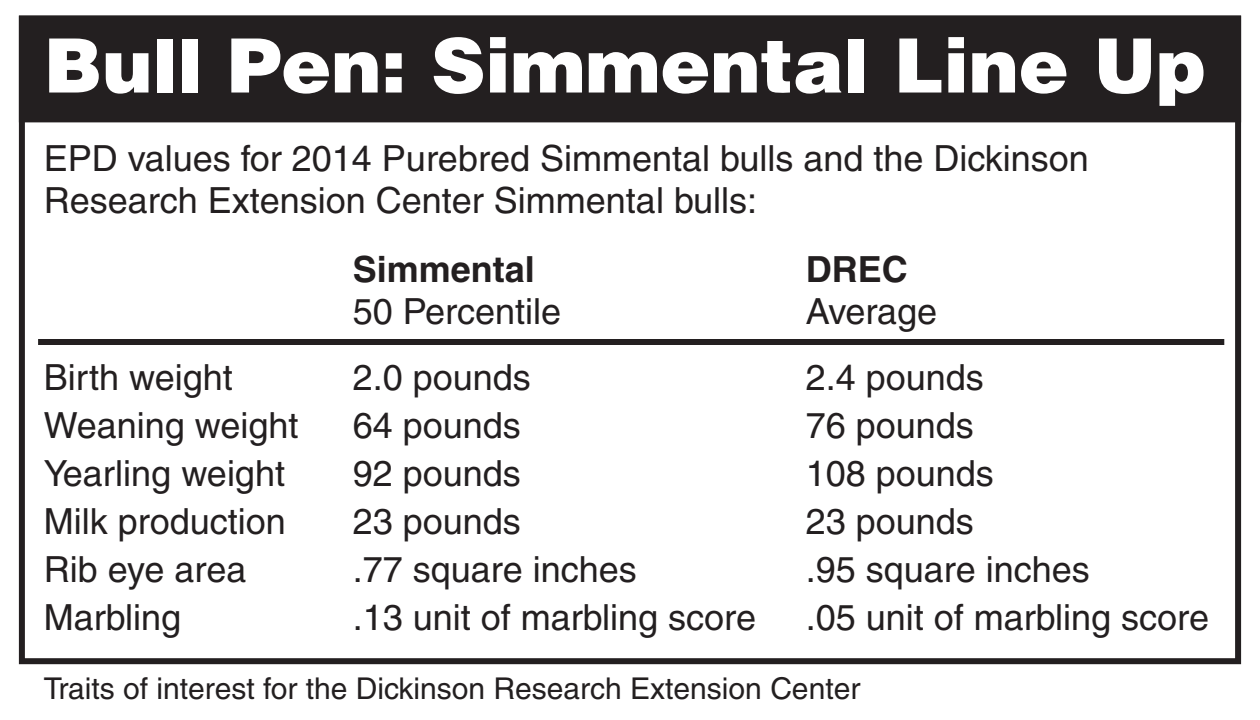
<style>
.page{position:relative;width:1260px;height:720px;background:#fff}
.page>*{position:absolute;margin:0;border:0;box-sizing:border-box;transform-origin:0 0}
.t1{font:900 75px "Helvetica";color:#fff}
.t2{font:36px/42px "Helvetica";color:#231f20}
.t3{font:700 36px "Helvetica";color:#231f20}
.t4{font:30px "Helvetica";color:#231f20}
</style>
<div class="page">
<div style="left:19px;top:16px;width:1222px;height:648px;border:6px solid #231f20"></div>
<div style="left:22px;top:19px;width:1216px;height:100px;background:#231f20"></div>
<div style="left:19px;top:16px;width:1222px;height:106px;border:6px solid #231f20"></div>
<div style="left:38px;top:339px;width:1186px;height:6px;background:#231f20"></div>
<p class="t1" style="left:44px;top:17px;width:1164px">Bull Pen: Simmental Line Up</p>
<p class="t2" style="left:44px;top:137px;width:1047px">EPD values for 2014 Purebred Simmental bulls and the Dickinson<br>Research Extension Center Simmental bulls:</p>
<p class="t3" style="left:353px;top:247px;width:184px">Simmental</p>
<p class="t3" style="left:806px;top:247px;width:103px">DREC</p>
<p class="t2" style="left:353px;top:290px;width:210px">50 Percentile</p>
<p class="t2" style="left:806px;top:290px;width:133px">Average</p>
<p class="t2" style="left:44px;top:356px;width:191px">Birth weight</p>
<p class="t2" style="left:353px;top:356px;width:180px">2.0 pounds</p>
<p class="t2" style="left:806px;top:356px;width:180px">2.4 pounds</p>
<p class="t2" style="left:44px;top:404px;width:256px">Weaning weight</p>
<p class="t2" style="left:353px;top:404px;width:170px">64 pounds</p>
<p class="t2" style="left:806px;top:404px;width:170px">76 pounds</p>
<p class="t2" style="left:44px;top:452px;width:243px">Yearling weight</p>
<p class="t2" style="left:353px;top:452px;width:170px">92 pounds</p>
<p class="t2" style="left:806px;top:452px;width:190px">108 pounds</p>
<p class="t2" style="left:44px;top:500px;width:244px">Milk production</p>
<p class="t2" style="left:353px;top:500px;width:170px">23 pounds</p>
<p class="t2" style="left:806px;top:500px;width:170px">23 pounds</p>
<p class="t2" style="left:44px;top:548px;width:204px">Rib eye area</p>
<p class="t2" style="left:353px;top:548px;width:286px">.77 square inches</p>
<p class="t2" style="left:806px;top:548px;width:286px">.95 square inches</p>
<p class="t2" style="left:44px;top:596px;width:139px">Marbling</p>
<p class="t2" style="left:353px;top:596px;width:405px">.13 unit of marbling score</p>
<p class="t2" style="left:806px;top:596px;width:405px">.05 unit of marbling score</p>
<p class="t4" style="left:44px;top:671px;width:818px">Traits of interest for the Dickinson Research Extension Center</p>
</div>
